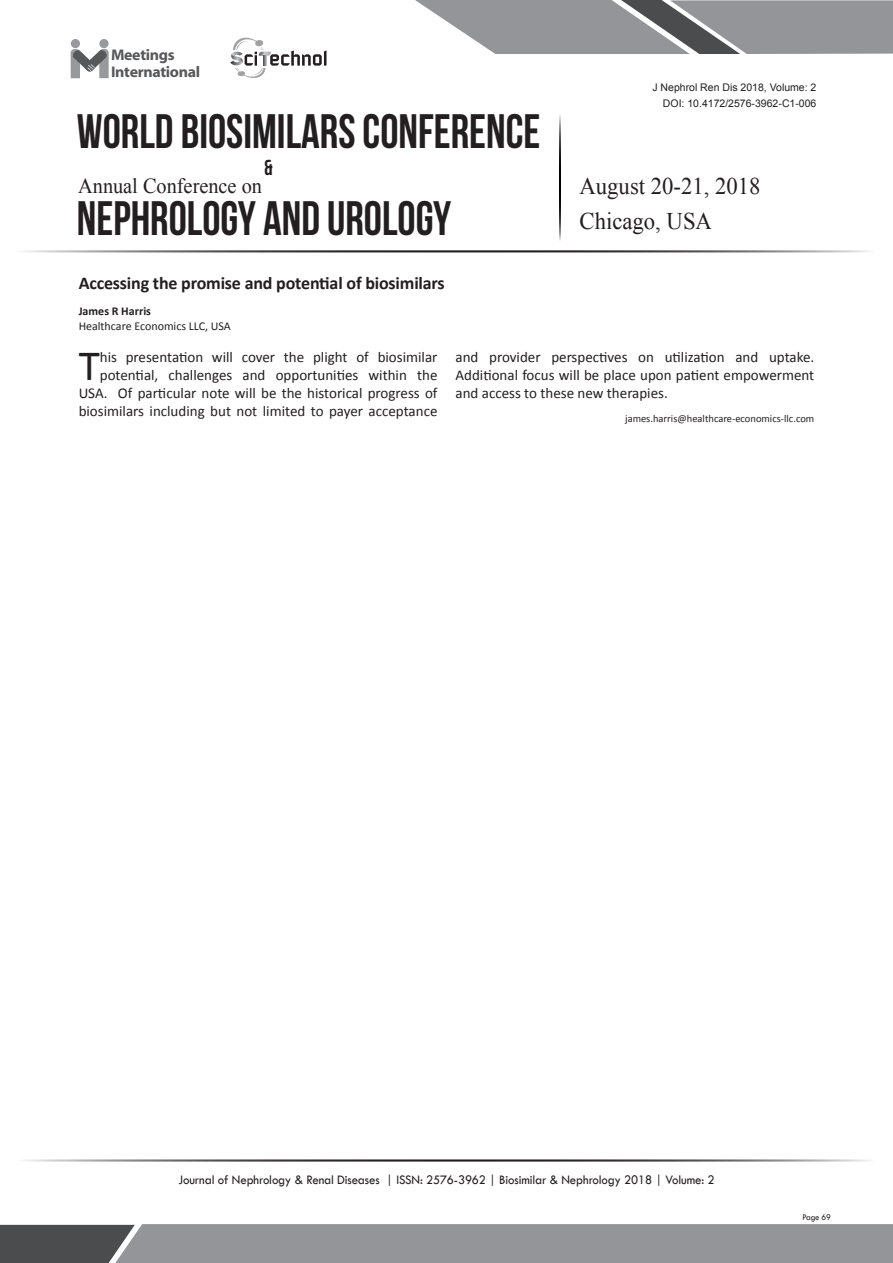
<style>
.page{position:relative;width:893px;height:1263px;background:#fff}
.page>*{position:absolute;margin:0;border:0;box-sizing:border-box;transform-origin:0 0}
.t1{font:48.3px "Bebas Neue";color:#231f20;scale:.95 1}
.Bio_Heading{font:43.35px "Calibri";color:#231f20}
.t2{font:23.85px/35px "Times New Roman";color:#231f20;scale:.95 1}
.t3{font:21.75px "Bebas Neue";color:#231f20;scale:.95 1}
.t4{font:21.3px "Times New Roman";color:#231f20;scale:.95 1}
.t5{font:700 18px "Calibri";letter-spacing:-.01em;color:#231f20}
.t6{font:700 15.45px/17.1px "Myriad Web Pro";letter-spacing:-.02em;color:#57585a}
.Bio_Heading-2{font:15px/18px "Calibri";color:#231f20;text-align:right}
.t7{font:13.5px "Tw Cen";letter-spacing:-.01em;color:#231f20;scale:.95 1}
.Affiliation{font:12px "Calibri";color:#231f20}
.Name{font:700 12px "Calibri";color:#231f20}
.t8{font:10.5px "Arial";color:#231f20}
.Bio_Heading-3{font:10.5px "Calibri";color:#231f20}
.t9{font:9px "Tw Cen";letter-spacing:-.02em;color:#231f20;scale:.95 1}
</style>
<div class="page">
<hr style="left:14px;top:250px;width:859px;height:2px;background:#231f20">
<hr style="left:14px;top:1159px;width:859px;height:2px;background:#231f20">
<svg style="left:71px;top:49px;width:38px;height:29px"></svg>
<div style="left:99px;top:39px;width:10px;height:9px;background:#97999c;border-radius:50%"></div>
<div style="left:71px;top:39px;width:9px;height:9px;background:#97999c;border-radius:50%"></div>
<svg style="left:415px;top:0;width:478px;height:54px;background:#9a9b9e"></svg>
<svg style="left:0;top:1224px;width:893px;height:39px;background:#8a8c8f"></svg>
<hr style="left:559px;top:114px;width:2px;height:127px;background:#000">
<svg style="left:230px;top:38px;width:97px;height:40px"></svg>
<p class="t6" style="left:111px;top:46px;width:91px">Meetings<br>International</p>
<h1 class="t1" style="left:77px;top:105px;width:489px">WORLD BIOSIMILARS CONFERENCE</h1>
<h3 class="t3" style="left:264px;top:155px;width:10px">&amp;</h3>
<h1 class="t1" style="left:77px;top:192px;width:395px">NEPHROLOGY AND UROLOGY</h1>
<h3 class="t4" style="left:78px;top:171px;width:195px">Annual Conference on</h3>
<p class="t5" style="left:79px;top:272px;width:368px">Accessing the promise and potential of biosimilars</p>
<p class="Name" style="left:79px;top:303px;width:74px">James R Harris</p>
<p class="Affiliation" style="left:79px;top:318px;width:154px">Healthcare Economics LLC, USA</p>
<p class="t8" style="left:652px;top:81px;width:166px">J Nephrol Ren Dis 2018, Volume: 2</p>
<p class="t8" style="left:663px;top:96px;width:155px">DOI: 10.4172/2576-3962-C1-006</p>
<h3 class="t2" style="left:579px;top:169px;width:192px">August 20-21, 2018<br>Chicago, USA</h3>
<p class="Bio_Heading-2" style="left:79px;top:348px;width:360px">his presentation will cover the plight of biosimilar potential, challenges and opportunities within the USA. Of particular note will be the historical progress of biosimilars including but not limited to payer acceptance</p>
<p class="Bio_Heading-2" style="left:455px;top:348px;width:360px;text-align:justify">and provider perspectives on utilization and uptake.<br>Additional focus will be place upon patient empowerment and access to these new therapies.</p>
<p class="Bio_Heading-3" style="left:625px;top:412px;width:191px">james.harris@healthcare-economics-llc.com</p>
<p class="Bio_Heading" style="left:79px;top:338px;width:23px">T</p>
<p class="t7" style="left:178px;top:1172px;width:566px">Journal of Nephrology &amp; Renal Diseases | ISSN: 2576-3962 | Biosimilar &amp; Nephrology 2018 | Volume: 2</p>
<p class="t9" style="left:802px;top:1212px;width:32px">Page 69</p>
</div>
